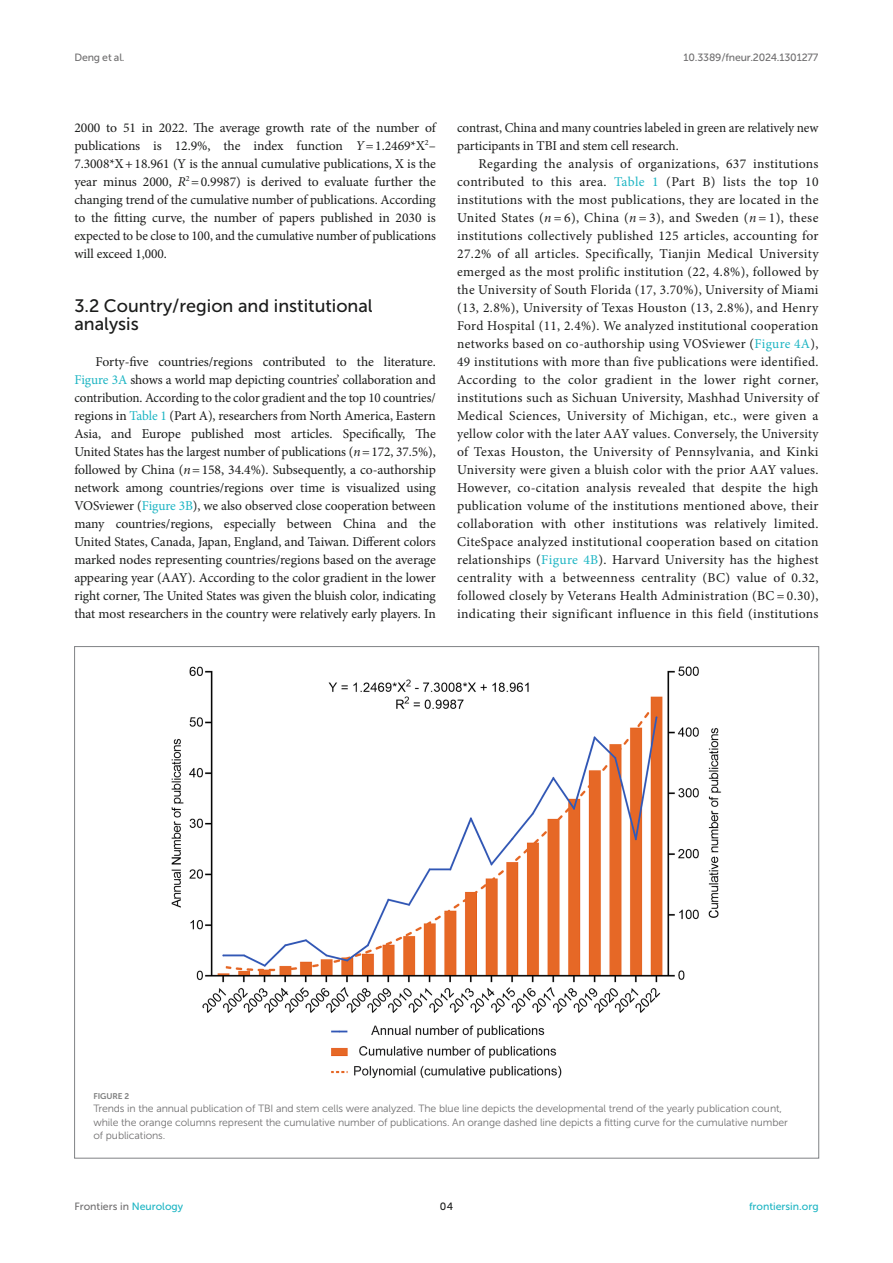
<style>
.page{position:relative;width:893px;height:1263px;background:#fff}
.page>*{position:absolute;margin:0;border:0;box-sizing:border-box;transform-origin:0 0}
.HEAD_2{font:18px/18px "Museo Sans 500";color:#1b1c1b}
.TEXT{font:13.5px/18px "Minion Pro";letter-spacing:.025em;color:#1b1c1b;text-align:justify}
.TEXT_FLUSH{font:13.5px/18px "Minion Pro";letter-spacing:-.01em;color:#1b1c1b;text-align:justify}
.FIG_LEG{font:10.5px/13.5px "Museo Sans 300";letter-spacing:-.01em;color:#706f70}
.t1{font:10.5px "Museo Sans 500";letter-spacing:-.015em;color:#706f70}
.t2{font:10.5px "Museo Sans 500";color:#1db5c3}
.t3{font:10.5px "Museo Sans 500";color:#1b1c1b}
.FIG_HD{font:8.25px "Museo Sans 700";letter-spacing:-.01em;color:#7e7f7f}
.s1{font-style:italic}
.s2{color:#1db5c3}
</style>
<div class="page">
<img style="left:171px;top:666px;width:551px;height:413px">
<p class="t1" style="left:74px;top:51px;width:52px">Deng et al.</p>
<p class="t1" style="left:684px;top:51px;width:136px">10.3389/fneur.2024.1301277</p>
<p class="TEXT_FLUSH" style="left:74px;top:119px;width:363px">2000 to 51 in 2022. The average growth rate of the number of publications is 12.9%, the index function <span class="s1">Y</span>=1.2469*X<sup>2</sup>– 7.3008*X+18.961 (Y is the annual cumulative publications, X is the year minus 2000, <span class="s1">R</span><sup>2</sup> =0.9987) is derived to evaluate further the changing trend of the cumulative number of publications. According to the fitting curve, the number of papers published in 2030 is expected to be close to 100, and the cumulative number of publications will exceed 1,000.</p>
<p class="HEAD_2" style="left:74px;top:297px;width:300px">3.2 Country/region and institutional analysis</p>
<p class="TEXT_FLUSH" style="left:74px;top:353px;width:363px;text-indent:21px">Forty-five countries/regions contributed to the literature.<br><span class="s2">Figure 3A</span> shows a world map depicting countries’ collaboration and contribution. According to the color gradient and the top 10 countries/ regions in <span class="s2">Table 1</span> (Part A), researchers from North America, Eastern Asia, and Europe published most articles. Specifically, The United States has the largest number of publications (<span class="s1">n</span>=172, 37.5%), followed by China (<span class="s1">n</span>=158, 34.4%). Subsequently, a co-authorship network among countries/regions over time is visualized using VOSviewer (<span class="s2">Figure 3B</span>), we also observed close cooperation between many countries/regions, especially between China and the United States, Canada, Japan, England, and Taiwan. Different colors marked nodes representing countries/regions based on the average appearing year (AAY). According to the color gradient in the lower right corner, The United States was given the bluish color, indicating that most researchers in the country were relatively early players. In</p>
<p class="TEXT_FLUSH" style="left:457px;top:119px;width:363px">contrast, China and many countries labeled in green are relatively new participants in TBI and stem cell research.</p>
<p class="TEXT" style="left:457px;top:155px;width:363px;text-indent:21px">Regarding the analysis of organizations, 637 institutions contributed to this area. <span class="s2">Table 1</span> (Part B) lists the top 10 institutions with the most publications, they are located in the United States (<span class="s1">n</span> = 6), China (<span class="s1">n</span> = 3), and Sweden (<span class="s1">n</span> = 1), these institutions collectively published 125 articles, accounting for 27.2% of all articles. Specifically, Tianjin Medical University emerged as the most prolific institution (22, 4.8%), followed by the University of South Florida (17, 3.70%), University of Miami (13, 2.8%), University of Texas Houston (13, 2.8%), and Henry Ford Hospital (11, 2.4%). We analyzed institutional cooperation networks based on co-authorship using VOSviewer (<span class="s2">Figure 4A</span>), 49 institutions with more than five publications were identified.<br>According to the color gradient in the lower right corner, institutions such as Sichuan University, Mashhad University of Medical Sciences, University of Michigan, etc., were given a yellow color with the later AAY values. Conversely, the University of Texas Houston, the University of Pennsylvania, and Kinki University were given a bluish color with the prior AAY values.<br>However, co-citation analysis revealed that despite the high publication volume of the institutions mentioned above, their collaboration with other institutions was relatively limited.<br>CiteSpace analyzed institutional cooperation based on citation relationships (<span class="s2">Figure 4B</span>). Harvard University has the highest centrality with a betweenness centrality (BC) value of 0.32, followed closely by Veterans Health Administration (BC = 0.30), indicating their significant influence in this field (institutions</p>
<p class="FIG_HD" style="left:94px;top:1091px;width:37px">FIGURE 2</p>
<p class="FIG_LEG" style="left:94px;top:1102px;width:696px">Trends in the annual publication of TBI and stem cells were analyzed. The blue line depicts the developmental trend of the yearly publication count, while the orange columns represent the cumulative number of publications. An orange dashed line depicts a fitting curve for the cumulative number of publications.</p>
<p class="t1" style="left:74px;top:1200px;width:110px">Frontiers in <span class="s2">Neurology</span></p>
<p class="t3" style="left:440px;top:1200px;width:15px">04</p>
<p class="t2" style="left:749px;top:1200px;width:71px">frontiersin.org</p>
</div>
